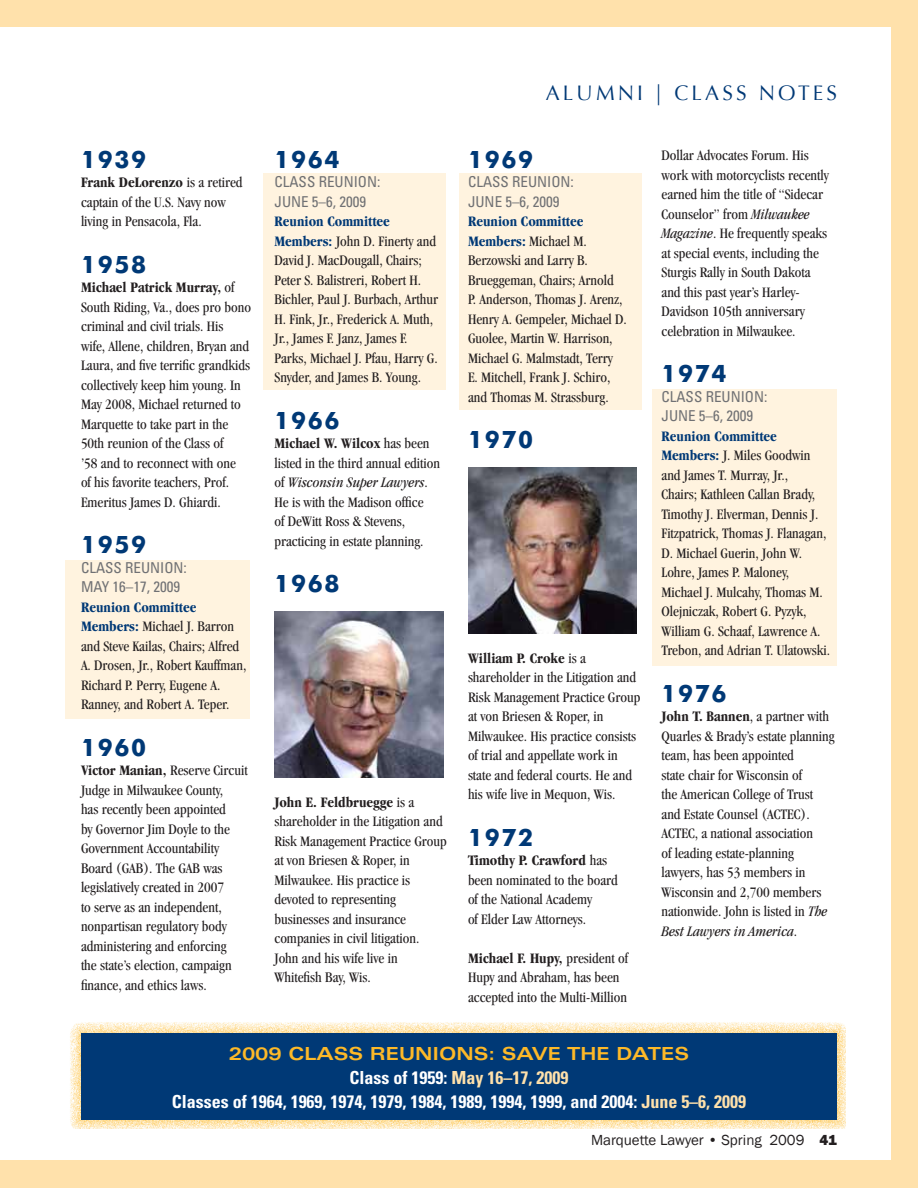
<style>
.page{position:relative;width:918px;height:1188px;background:#fff}
.page>*{position:absolute;margin:0;border:0;box-sizing:border-box;transform-origin:0 0}
.t1{font:700 24px "Futura BT";letter-spacing:.07em;color:#003976}
.t2{font:21px "Optima";color:#003976}
.t3{font:700 condensed 18px "Univers";color:#fff}
.t4{font:700 expanded 18px "Univers";color:#fdb928}
.t5{font:700 condensed 18px "Univers";color:#ffe1ab}
.t6{font:condensed 15px/19.5px "Garamond";color:#231f20}
.t7{font:condensed 15px/19.5px "Univers";color:#707174}
.t8{font:15px "Franklin Gothic";color:#231f20}
.s1{font-weight:700}
.s2{font-weight:700;color:#003976}
.s3{font-style:italic}
.s4{color:#fff}
.s5{color:#ffe1ab}
.s6{font-weight:800}
</style>
<div class="page">
<div style="left:652px;top:389px;width:185px;height:276px;background:#fff3df"></div>
<div style="left:459px;top:174px;width:182px;height:236px;background:#fff3df"></div>
<div style="left:263px;top:174px;width:183px;height:216px;background:#fff3df"></div>
<div style="left:65px;top:560px;width:185px;height:158px;background:#fff3df"></div>
<div style="left:0;top:0;width:918px;height:26px;background:#ffe1ab"></div>
<div style="left:0;top:1160px;width:918px;height:28px;background:#ffe1ab"></div>
<div style="left:892px;top:0;width:26px;height:1188px;background:#ffe1ab"></div>
<img style="left:274px;top:612px;width:169px;height:166px">
<img style="left:468px;top:468px;width:169px;height:166px">
<div style="left:68px;top:1020px;width:778px;height:109px;background:#fdb928;opacity:.75"></div>
<div style="left:81px;top:1034px;width:756px;height:86px;background:#003976"></div>
<h1 class="t1" style="left:81px;top:145px;width:67px">1939</h1>
<p class="t6" style="left:81px;top:173px;width:163px"><span class="s1">Frank DeLorenzo</span> is a retired captain of the U.S. Navy now living in Pensacola, Fla.</p>
<h1 class="t1" style="left:81px;top:250px;width:67px">1958</h1>
<p class="t6" style="left:81px;top:278px;width:172px"><span class="s1">Michael Patrick Murray,</span> of<br>South Riding, Va., does pro bono criminal and civil trials. His wife, Allene, children, Bryan and<br>Laura, and five terrific grandkids collectively keep him young. In<br>May 2008, Michael returned to<br>Marquette to take part in the<br>50th reunion of the Class of<br>’58 and to reconnect with one<br>of his favorite teachers, Prof.<br>Emeritus James D. Ghiardi.</p>
<h1 class="t1" style="left:81px;top:530px;width:67px">1959</h1>
<p class="t7" style="left:81px;top:557px;width:107px">CLASS REUNION:<br>MAY 16–17, 2009</p>
<p class="t6" style="left:81px;top:597px;width:167px"><span class="s2">Reunion Committee<br>Members:</span> Michael J. Barron and Steve Kailas, Chairs; Alfred<br>A. Drosen, Jr., Robert Kauffman,<br>Richard P. Perry, Eugene A.<br>Ranney, and Robert A. Teper.</p>
<h1 class="t1" style="left:81px;top:733px;width:67px">1960</h1>
<p class="t6" style="left:81px;top:761px;width:168px"><span class="s1">Victor Manian,</span> Reserve Circuit<br>Judge in Milwaukee County,<br>has recently been appointed<br>by Governor Jim Doyle to the<br>Government Accountability<br>Board (GAB). The GAB was legislatively created in 2007<br>to serve as an independent, nonpartisan regulatory body administering and enforcing<br>the state’s election, campaign finance, and ethics laws.</p>
<h1 class="t1" style="left:274px;top:145px;width:67px">1964</h1>
<p class="t7" style="left:274px;top:172px;width:107px">CLASS REUNION:<br>JUNE</p>
<p class="t7" style="left:312px;top:191px;width:56px">5–6, 2009</p>
<p class="t6" style="left:274px;top:212px;width:165px"><span class="s2">Reunion Committee<br>Members:</span> John D. Finerty and<br>David J. MacDougall, Chairs;<br>Peter S. Balistreri, Robert H.<br>Bichler, Paul J. Burbach, Arthur<br>H. Fink, Jr., Frederick A. Muth,<br>Jr., James F. Janz, James F.<br>Parks, Michael J. Pfau, Harry G.<br>Snyder, and James B. Young.</p>
<h1 class="t1" style="left:274px;top:406px;width:67px">1966</h1>
<p class="t6" style="left:274px;top:434px;width:167px"><span class="s1">Michael W. Wilcox</span> has been listed in the third annual edition of <span class="s3">Wisconsin Super Lawyers</span>.<br>He is with the Madison office<br>of DeWitt Ross &amp; Stevens, practicing in estate planning.</p>
<h1 class="t1" style="left:274px;top:569px;width:67px">1968</h1>
<p class="t6" style="left:274px;top:792px;width:174px"><span class="s1">John E. Feldbruegge</span> is a shareholder in the Litigation and<br>Risk Management Practice Group at von Briesen &amp; Roper, in<br>Milwaukee. His practice is devoted to representing businesses and insurance companies in civil litigation.<br>John and his wife live in<br>Whitefish Bay, Wis.</p>
<h2 class="t2" style="left:546px;top:81px;width:144px">ALUMNI|CLASS</h2>
<h2 class="t2" style="left:759px;top:81px;width:17px">NOTES</h2>
<h1 class="t1" style="left:468px;top:145px;width:67px">1969</h1>
<p class="t7" style="left:468px;top:172px;width:107px">CLASS REUNION:<br>JUNE</p>
<p class="t7" style="left:505px;top:191px;width:56px">5–6, 2009</p>
<p class="t6" style="left:468px;top:212px;width:160px"><span class="s2">Reunion Committee<br>Members:</span> Michael M.<br>Berzowski and Larry B.<br>Brueggeman, Chairs; Arnold<br>P. Anderson, Thomas J. Arenz,<br>Henry A. Gempeler, Michael D.<br>Guolee, Martin W. Harrison,<br>Michael G. Malmstadt, Terry<br>E. Mitchell, Frank J. Schiro, and Thomas M. Strassburg.</p>
<h1 class="t1" style="left:468px;top:425px;width:67px">1970</h1>
<p class="t6" style="left:468px;top:648px;width:174px"><span class="s1">William P. Croke</span> is a shareholder in the Litigation and<br>Risk Management Practice Group at von Briesen &amp; Roper, in<br>Milwaukee. His practice consists of trial and appellate work in state and federal courts. He and his wife live in Mequon, Wis.</p>
<h1 class="t1" style="left:468px;top:823px;width:67px">1972</h1>
<p class="t6" style="left:468px;top:851px;width:151px"><span class="s1">Timothy P. Crawford</span> has been nominated to the board of the National Academy<br>of Elder Law Attorneys.</p>
<p class="t6" style="left:468px;top:948px;width:162px"><span class="s1">Michael F. Hupy,</span> president of<br>Hupy and Abraham, has been accepted into the Multi-Million</p>
<p class="t6" style="left:662px;top:146px;width:169px">Dollar Advocates Forum. His work with motorcyclists recently earned him the title of “Sidecar<br>Counselor” from <span class="s3">Milwaukee<br>Magazine</span>. He frequently speaks at special events, including the<br>Sturgis Rally in South Dakota and this past year’s Harley-<br>Davidson 105th anniversary celebration in Milwaukee.</p>
<h1 class="t1" style="left:662px;top:359px;width:67px">1974</h1>
<p class="t7" style="left:662px;top:386px;width:107px">CLASS REUNION:<br>JUNE</p>
<p class="t7" style="left:699px;top:406px;width:56px">5–6, 2009</p>
<p class="t6" style="left:662px;top:426px;width:170px"><span class="s2">Reunion Committee<br>Members:</span> J. Miles Goodwin and James T. Murray, Jr.,<br>Chairs; Kathleen Callan Brady,<br>Timothy J. Elverman, Dennis J.<br>Fitzpatrick, Thomas J. Flanagan,<br>D. Michael Guerin, John W.<br>Lohre, James P. Maloney,<br>Michael J. Mulcahy, Thomas M.<br>Olejniczak, Robert G. Pyzyk,<br>William G. Schaaf, Lawrence A.<br>Trebon, and Adrian T. Ulatowski.</p>
<h1 class="t1" style="left:662px;top:679px;width:67px">1976</h1>
<p class="t6" style="left:662px;top:707px;width:175px"><span class="s1">John T. Bannen</span>, a partner with<br>Quarles &amp; Brady’s estate planning team, has been appointed<br>state chair for Wisconsin of<br>the American College of Trust and Estate Counsel (ACTEC).<br>ACTEC, a national association<br>of leading estate-planning lawyers, has 53 members in<br>Wisconsin and 2,700 members nationwide. John is listed in <span class="s3">The<br>Best Lawyers in America</span>.</p>
<p class="t4" style="left:229px;top:1044px;width:447px">2009 CLASS REUNIONS: SAVE THE DATES</p>
<p class="t5" style="left:350px;top:1067px;width:220px"><span class="s4">Class of 1959:</span> May 16–17, 2009</p>
<p class="t3" style="left:172px;top:1091px;width:576px">Classes of 1964, 1969, 1974, 1979, 1984, 1989, 1994, 1999, and 2004: <span class="s5">June 5–6, 2009</span></p>
<p class="t8" style="left:591px;top:1130px;width:247px">Marquette Lawyer • Spring 2009 <span class="s6">41</span></p>
</div>
